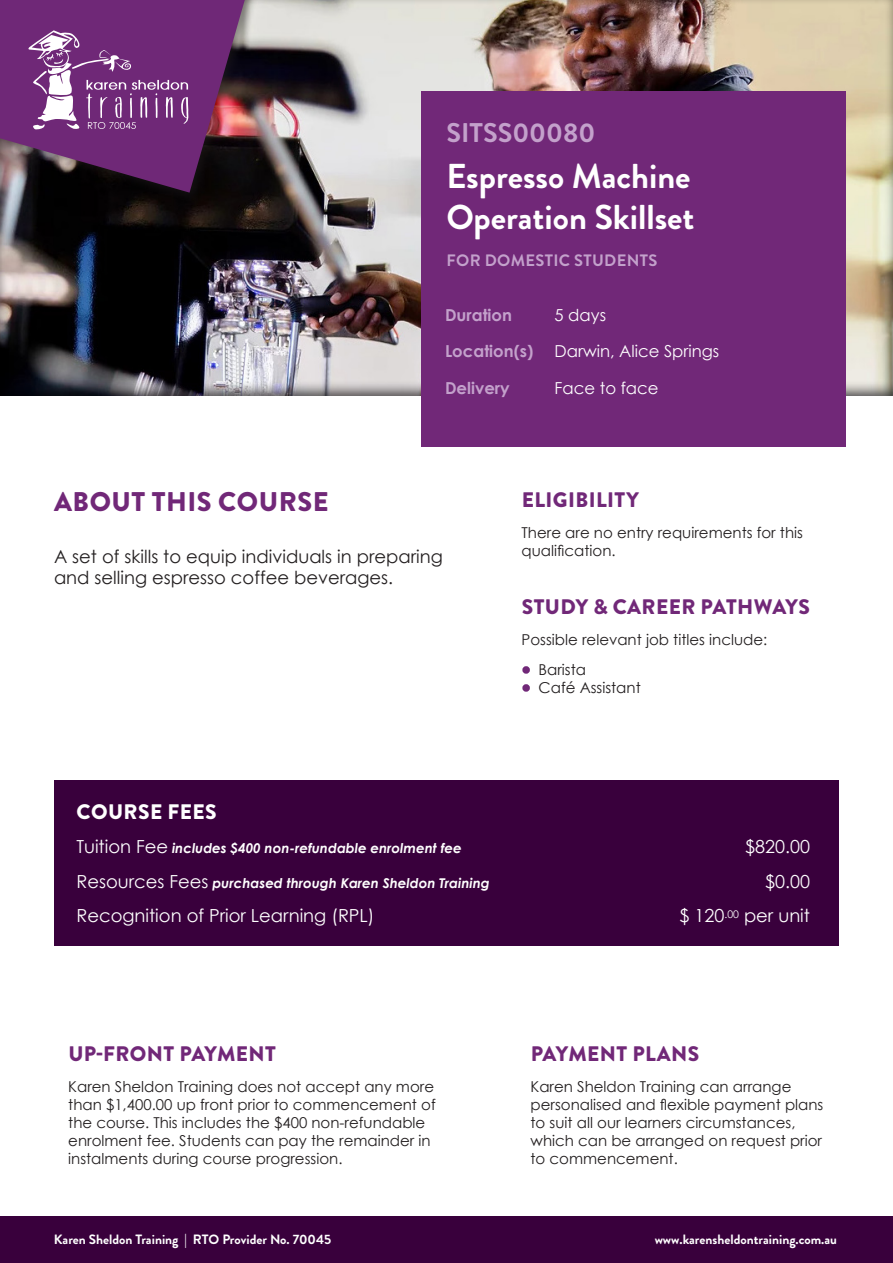
<style>
.page{position:relative;width:893px;height:1263px;background:#fff}
.page>*{position:absolute;margin:0;border:0;box-sizing:border-box;transform-origin:0 0}
.Heading_1{font:700 34.5px/41.4px "Brandon Grotesque";color:#fff}
.Heading_2{font:900 27px "Brandon Grotesque";letter-spacing:.02em;color:#712878}
.t1{font:700 27px "Brandon Grotesque";color:#c3a1cb}
.Heading_3{font:900 21px "Brandon Grotesque";letter-spacing:.02em;color:#712878}
.Heading_3-2{font:900 21px "Brandon Grotesque";letter-spacing:.02em;color:#fff}
.Body{font:18px/21.6px "Century Gothic";color:#231f20}
.Body-2{font:18px "Century Gothic";color:#fff}
.Terms_Body{font:16.5px "Century Gothic";color:#fff}
.Terms_Body-2{font:700 16.5px "Century Gothic";color:#c3a1cb}
.Audience{font:700 16.5px "Brandon Grotesque";letter-spacing:.02em;color:#c3a1cb}
._10pt_Body{font:15px/18px "Century Gothic";color:#231f20}
.Body-3{font:15px "Century Gothic";color:#231f20}
.Body-4{font:italic 700 13.5px "Century Gothic";color:#fff}
.t2{font:700 13.5px "Brandon Grotesque";color:#fff}
.s1{color:#712878}
.s2{font-weight:400;font-style:normal;font-size:18px}
</style>
<div class="page">
<div style="left:0;top:1216px;width:893px;height:47px;background:#39003c"></div>
<div style="left:54px;top:780px;width:785px;height:166px;background:#39003c"></div>
<div style="left:0;top:0;width:893px;height:398px;background:#231f20;opacity:.75"></div>
<div style="left:0;top:0;width:293px;height:204px;background:#231f20;opacity:.5"></div>
<svg style="left:0;top:0;width:282px;height:193px;fill:#6f2877"></svg>
<svg style="left:29px;top:30px;width:159px;height:99px"></svg>
<div style="left:421px;top:91px;width:424px;height:355px;background:#712878"></div>
<p class="t1" style="left:446px;top:114px;width:150px">SITSS00080</p>
<p class="Heading_1" style="left:446px;top:156px;width:250px">Espresso Machine<br>Operation Skillset</p>
<p class="Audience" style="left:447px;top:249px;width:212px">FOR DOMESTIC STUDENTS</p>
<p class="Terms_Body-2" style="left:445px;top:302px;width:68px">Duration</p>
<p class="Terms_Body" style="left:555px;top:303px;width:53px">5 days</p>
<p class="Terms_Body-2" style="left:445px;top:339px;width:90px">Location(s)</p>
<p class="Terms_Body" style="left:555px;top:340px;width:166px">Darwin, Alice Springs</p>
<p class="Terms_Body-2" style="left:445px;top:376px;width:66px">Delivery</p>
<p class="Terms_Body" style="left:555px;top:377px;width:106px">Face to face</p>
<p class="Heading_2" style="left:54px;top:483px;width:276px">ABOUT THIS COURSE</p>
<p class="Body" style="left:54px;top:545px;width:390px">A set of skills to equip individuals in preparing and selling espresso coffee beverages.</p>
<p class="Heading_3" style="left:522px;top:485px;width:119px">ELIGIBILITY</p>
<p class="_10pt_Body" style="left:522px;top:523px;width:283px">There are no entry requirements for this qualification.</p>
<p class="Heading_3" style="left:522px;top:592px;width:290px">STUDY &amp; CAREER PATHWAYS</p>
<p class="Body-3" style="left:522px;top:629px;width:247px">Possible relevant job titles include:</p>
<p class="_10pt_Body" style="left:522px;top:661px;width:66px"><span class="s1">•</span> Barista</p>
<p class="_10pt_Body" style="left:522px;top:679px;width:121px"><span class="s1">•</span> Café Assistant</p>
<p class="Heading_3-2" style="left:77px;top:797px;width:142px">COURSE FEES</p>
<p class="Body-4" style="left:76px;top:838px;width:387px"><span class="s2">Tuition Fee</span> includes $400 non-refundable enrolment fee</p>
<p class="Body-2" style="left:745px;top:834px;width:66px">$820.00</p>
<p class="Body-4" style="left:76px;top:872px;width:415px"><span class="s2">Resources Fees</span> purchased through Karen Sheldon Training</p>
<p class="Body-2" style="left:765px;top:868px;width:46px">$0.00</p>
<p class="Body-2" style="left:76px;top:903px;width:300px">Recognition of Prior Learning (RPL)</p>
<p class="Body-2" style="left:680px;top:903px;width:132px">$ 120<sup>.00</sup> per unit</p>
<h3 class="Heading_3" style="left:68px;top:1039px;width:209px">UP-FRONT PAYMENT</h3>
<p class="_10pt_Body" style="left:68px;top:1077px;width:369px">Karen Sheldon Training does not accept any more than $1,400.00 up front prior to commencement of the course. This includes the $400 non-refundable enrolment fee. Students can pay the remainder in instalments during course progression.</p>
<h3 class="Heading_3" style="left:531px;top:1039px;width:170px">PAYMENT PLANS</h3>
<p class="_10pt_Body" style="left:530px;top:1077px;width:294px">Karen Sheldon Training can arrange personalised and flexible payment plans to suit all our learners circumstances, which can be arranged on request prior to commencement.</p>
<p class="t2" style="left:54px;top:1230px;width:279px">Karen Sheldon Training | RTO Provider No. 70045</p>
<p class="t2" style="left:655px;top:1230px;width:184px">www.karensheldontraining.com.au</p>
</div>
